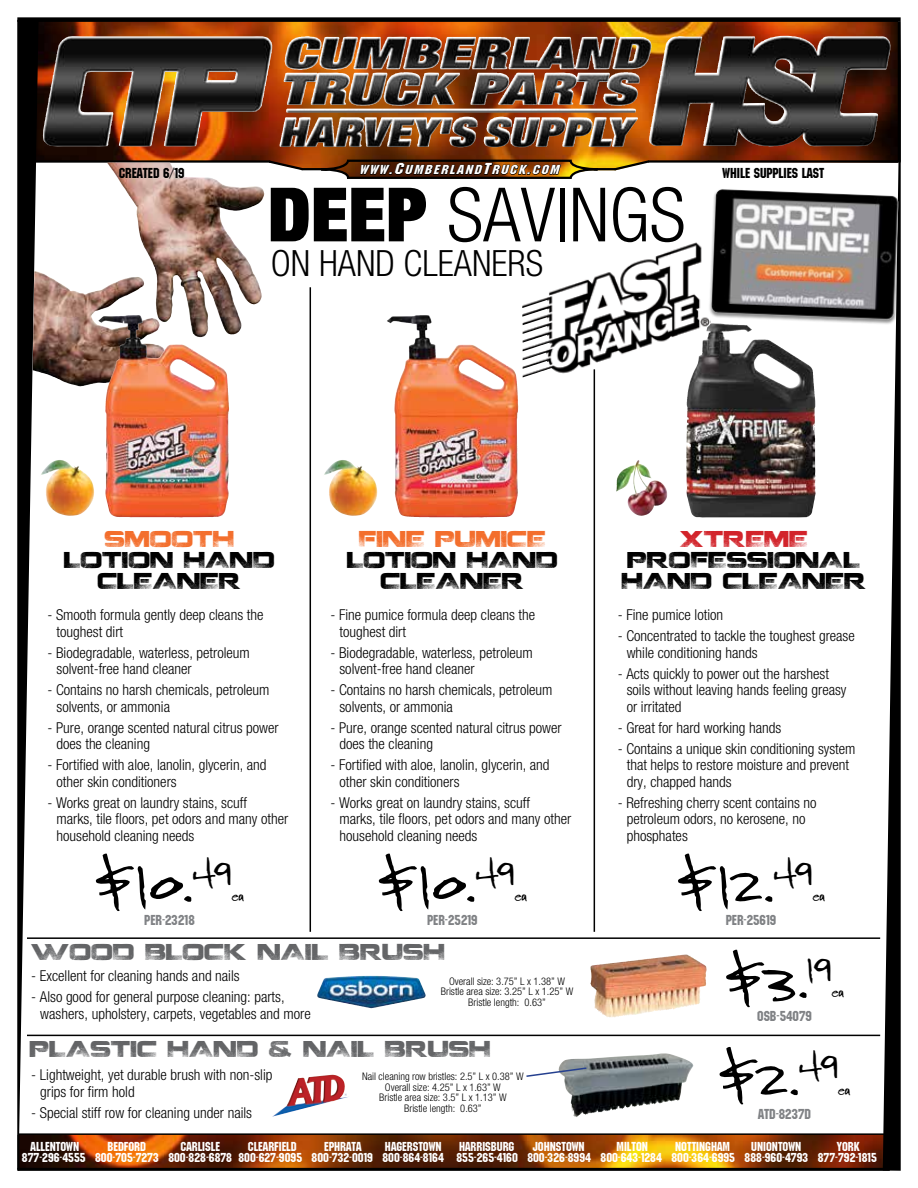
<style>
.page{position:relative;width:918px;height:1188px;background:#fff}
.page>*{position:absolute;margin:0;border:0;box-sizing:border-box;transform-origin:0 0}
.t1{font:300 condensed 75px "Helvetica Neue";color:#000}
.t2{font:55.05px "Wordy Diva Beta";color:#000}
.t3{font:300 condensed 36.15px "Helvetica Neue";color:#000}
.t4{font:22.5px/21px "Coalition";color:#000;text-align:center}
.t5{font:22.5px "Coalition";color:#636466}
.t6{font:22.5px "Coalition";color:#f36e2c}
.t7{font:22.5px "Coalition";color:#d2232a}
.t8{font:300 condensed 15px/16.5px "Helvetica Neue";color:#000}
.t9{font:15px "Machine ITCTT";color:#808285}
.t10{font:15px "Machine ITCTT";color:#000}
.t11{font:13.5px/11.2px "Machine ITCTT";color:#fff}
.t12{font:italic 13.5px "Machine ITCTT";color:#fff;scale:1.2 1}
.t13{font:13.05px "Wordy Diva Beta";color:#000}
.t14{font:300 condensed 10.5px/10.5px "Helvetica Neue";color:#000;text-align:center}
.s1{font-size:16.5px}
.s2{font-weight:900;font-stretch:expanded}
.s3{font-style:inherit}
</style>
<div class="page">
<div style="left:17px;top:17px;width:884px;height:5px;background:#000"></div>
<img style="left:17px;top:20px;width:884px;height:1151px">
<p class="t10" style="left:119px;top:165px;width:68px">CREATED 6/19</p>
<p class="t12" style="left:359px;top:162px;width:171px">WWW.<span class="s1">C</span>UMBERLAND<span class="s1">T</span>RUCK.COM</p>
<h1 class="t1" style="left:268px;top:172px;width:419px"><span class="s2">DEEP</span> SAVINGS</h1>
<h3 class="t3" style="left:271px;top:242px;width:274px">ON HAND CLEANERS</h3>
<p class="t10" style="left:723px;top:164px;width:103px">WHILE SUPPLIES LAST</p>
<h3 class="t6" style="left:105px;top:524px;width:131px">SMOOTH</h3>
<h3 class="t4" style="left:64px;top:548px;width:212px">LOTION HAND<br>CLEANER</h3>
<p class="t8" style="left:57px;top:607px;width:208px;text-indent:-9px">- Smooth formula gently deep cleans the toughest dirt</p>
<p class="t8" style="left:57px;top:644px;width:195px;text-indent:-9px">- Biodegradable, waterless, petroleum solvent-free hand cleaner</p>
<p class="t8" style="left:57px;top:682px;width:215px;text-indent:-9px">- Contains no harsh chemicals, petroleum solvents, or ammonia</p>
<p class="t8" style="left:57px;top:719px;width:224px;text-indent:-9px">- Pure, orange scented natural citrus power does the cleaning</p>
<p class="t8" style="left:57px;top:757px;width:212px;text-indent:-9px">- Fortified with aloe, lanolin, glycerin, and other skin conditioners</p>
<p class="t8" style="left:57px;top:794px;width:233px;text-indent:-9px">- Works great on laundry stains, scuff<br>marks, tile floors, pet odors and many other household cleaning needs</p>
<h2 class="t2" style="left:95px;top:850px;width:138px">$10<span class="s3">.</span><sup>49</sup></h2>
<p class="t13" style="left:232px;top:889px;width:14px">ea</p>
<p class="t9" style="left:144px;top:912px;width:52px">PER-23218</p>
<h3 class="t6" style="left:359px;top:524px;width:188px">FINE PUMICE</h3>
<h3 class="t4" style="left:347px;top:548px;width:212px">LOTION HAND<br>CLEANER</h3>
<p class="t8" style="left:339px;top:607px;width:197px;text-indent:-9px">- Fine pumice formula deep cleans the toughest dirt</p>
<p class="t8" style="left:339px;top:644px;width:195px;text-indent:-9px">- Biodegradable, waterless, petroleum solvent-free hand cleaner</p>
<p class="t8" style="left:339px;top:682px;width:215px;text-indent:-9px">- Contains no harsh chemicals, petroleum solvents, or ammonia</p>
<p class="t8" style="left:339px;top:719px;width:224px;text-indent:-9px">- Pure, orange scented natural citrus power does the cleaning</p>
<p class="t8" style="left:339px;top:757px;width:212px;text-indent:-9px">- Fortified with aloe, lanolin, glycerin, and other skin conditioners</p>
<p class="t8" style="left:339px;top:794px;width:233px;text-indent:-9px">- Works great on laundry stains, scuff<br>marks, tile floors, pet odors and many other household cleaning needs</p>
<h2 class="t2" style="left:378px;top:850px;width:138px">$10<span class="s3">.</span><sup>49</sup></h2>
<p class="t13" style="left:515px;top:889px;width:14px">ea</p>
<p class="t9" style="left:427px;top:912px;width:52px">PER-25219</p>
<h3 class="t5" style="left:31px;top:937px;width:415px">WOOD BLOCK NAIL BRUSH</h3>
<p class="t8" style="left:31px;top:968px;width:210px">- Excellent for cleaning hands and nails</p>
<p class="t8" style="left:40px;top:989px;width:272px;text-indent:-9px">- Also good for general purpose cleaning: parts, washers, upholstery, carpets, vegetables and more</p>
<p class="t14" style="left:441px;top:976px;width:134px">Overall size: 3.75” L x 1.38” W<br>Bristle area size: 3.25” L x 1.25” W<br>Bristle length: 0.63”</p>
<h3 class="t5" style="left:30px;top:1034px;width:463px">PLASTIC HAND &amp; NAIL BRUSH</h3>
<p class="t8" style="left:40px;top:1066px;width:234px;text-indent:-9px">- Lightweight, yet durable brush with non-slip grips for firm hold</p>
<p class="t8" style="left:31px;top:1104px;width:222px">- Special stiff row for cleaning under nails</p>
<p class="t14" style="left:362px;top:1071px;width:163px">Nail cleaning row bristles: 2.5” L x 0.38” W<br>Overall size: 4.25” L x 1.63” W<br>Bristle area size: 3.5” L x 1.13” W<br>Bristle length: 0.63”</p>
<h3 class="t7" style="left:680px;top:524px;width:129px">XTREME</h3>
<h3 class="t4" style="left:622px;top:548px;width:246px;text-align:left">PROFESSIONAL<br>HAND CLEANER</h3>
<p class="t8" style="left:618px;top:607px;width:107px">- Fine pumice lotion</p>
<p class="t8" style="left:627px;top:628px;width:230px;text-indent:-9px">- Concentrated to tackle the toughest grease while conditioning hands</p>
<p class="t8" style="left:627px;top:665px;width:221px;text-indent:-9px">- Acts quickly to power out the harshest soils without leaving hands feeling greasy or irritated</p>
<p class="t8" style="left:618px;top:719px;width:165px">- Great for hard working hands</p>
<p class="t8" style="left:627px;top:740px;width:230px;text-indent:-9px">- Contains a unique skin conditioning system that helps to restore moisture and prevent dry, chapped hands</p>
<p class="t8" style="left:627px;top:794px;width:191px;text-indent:-9px">- Refreshing cherry scent contains no petroleum odors, no kerosene, no phosphates</p>
<h2 class="t2" style="left:677px;top:850px;width:137px">$12<span class="s3">.</span><sup>49</sup></h2>
<p class="t13" style="left:813px;top:889px;width:14px">ea</p>
<p class="t9" style="left:726px;top:912px;width:52px">PER-25619</p>
<h2 class="t2" style="left:726px;top:946px;width:108px">$3<span class="s3">.</span><sup>19</sup></h2>
<p class="t13" style="left:832px;top:985px;width:14px">ea</p>
<p class="t9" style="left:757px;top:1008px;width:56px">OSB-54079</p>
<h2 class="t2" style="left:719px;top:1043px;width:121px">$2<span class="s3">.</span><sup>49</sup></h2>
<p class="t13" style="left:838px;top:1083px;width:14px">ea</p>
<p class="t9" style="left:758px;top:1105px;width:55px">ATD-8237D</p>
<p class="t11" style="left:22px;top:1141px;width:856px;text-indent:815px">YORK<br>877-296-4555 800-705-7273 800-828-6878 800-627-9095 800-732-0019 800-864-8164 855-265-4160 800-326-8994 800-643-1284 800-364-6995 888-960-4793 877-792-1815</p>
<p class="t11" style="left:31px;top:1141px;width:50px">ALLENTOWN</p>
<p class="t11" style="left:108px;top:1141px;width:40px">BEDFORD</p>
<p class="t11" style="left:181px;top:1141px;width:41px">CARLISLE</p>
<p class="t11" style="left:248px;top:1141px;width:50px">CLEARFIELD</p>
<p class="t11" style="left:324px;top:1141px;width:39px">EPHRATA</p>
<p class="t11" style="left:385px;top:1141px;width:58px">HAGERSTOWN</p>
<p class="t11" style="left:459px;top:1141px;width:57px">HARRISBURG</p>
<p class="t11" style="left:533px;top:1141px;width:53px">JOHNSTOWN</p>
<p class="t11" style="left:617px;top:1141px;width:33px">MILTON</p>
<p class="t11" style="left:675px;top:1141px;width:56px">NOTTINGHAM</p>
<p class="t11" style="left:751px;top:1141px;width:52px">UNIONTOWN</p>
</div>
